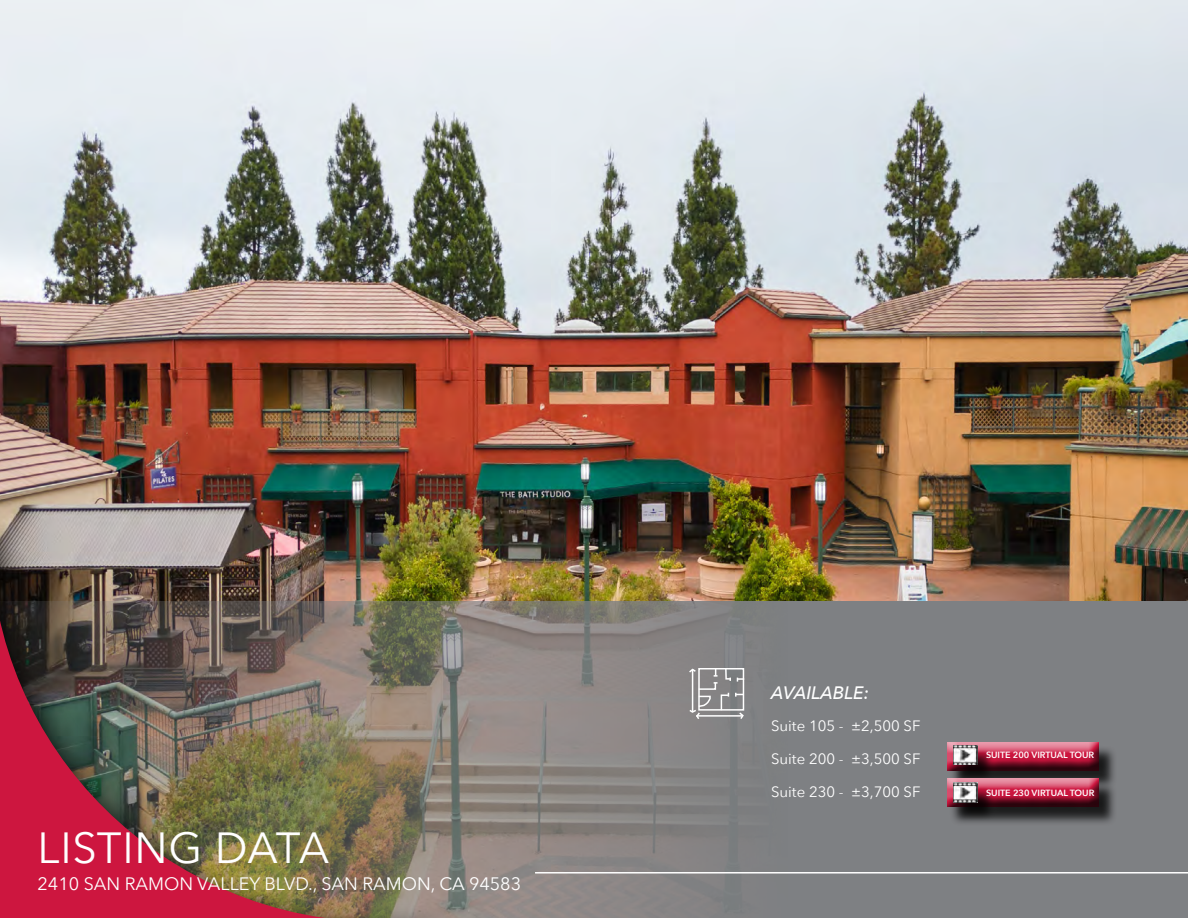
<style>
.page{position:relative;width:1188px;height:918px;background:#fff}
.page>*{position:absolute;margin:0;border:0;box-sizing:border-box;transform-origin:0 0}
.t1{font:43.5px "Avenir Next";letter-spacing:.015em;color:#fff}
.t2{font:18px "Avenir Next";color:#fff}
.t3{font:italic 500 18px "Avenir Next";color:#fff}
.t4{font:15px/32.7px "Avenir Next";color:#fff;text-align:justify}
.t5{font:600 9px "Avenir Next";color:#fff}
</style>
<div class="page">
<img style="left:0;top:0;width:1188px;height:601px">
<svg style="left:458px;top:601px;width:730px;height:317px;background:#838283"></svg>
<hr style="left:535px;top:872px;width:653px;height:2px;background:#fff">
<div style="left:0;top:517px;width:458px;height:401px;background:#000;opacity:.98"></div>
<img style="left:0;top:536px;width:419px;height:382px">
<svg style="left:687px;top:667px;width:58px;height:54px;background:#9b9a9b"></svg>
<div style="left:949px;top:744px;width:168px;height:46px;background:#000;opacity:.75"></div>
<div style="left:936px;top:731px;width:171px;height:41px;background:#7e8083"></div>
<div style="left:941px;top:735px;width:169px;height:37px;background:#000;opacity:.75"></div>
<div style="left:955px;top:748px;width:157px;height:35px;background:#000;opacity:.75"></div>
<img style="left:953px;top:745px;width:24px;height:20px">
<div style="left:949px;top:780px;width:168px;height:46px;background:#000;opacity:.75"></div>
<div style="left:936px;top:767px;width:171px;height:41px;background:#fff;opacity:.75"></div>
<div style="left:941px;top:771px;width:169px;height:37px;background:#000;opacity:.75"></div>
<div style="left:955px;top:785px;width:157px;height:36px;background:#000;opacity:.75"></div>
<img style="left:953px;top:783px;width:24px;height:19px">
<h1 class="t1" style="left:38px;top:811px;width:293px">LISTING DATA</h1>
<p class="t2" style="left:38px;top:869px;width:485px">2410 SAN RAMON VALLEY BLVD., SAN RAMON, CA 94583</p>
<p class="t3" style="left:771px;top:677px;width:100px">AVAILABLE:</p>
<p class="t4" style="left:771px;top:709px;width:151px">Suite 105 - ±2,500 SF Suite 200 - ±3,500 SF Suite 230 - ±3,700 SF</p>
<p class="t5" style="left:986px;top:747px;width:110px">SUITE 200 VIRTUAL TOUR</p>
<p class="t5" style="left:986px;top:785px;width:110px">SUITE 230 VIRTUAL TOUR</p>
</div>
